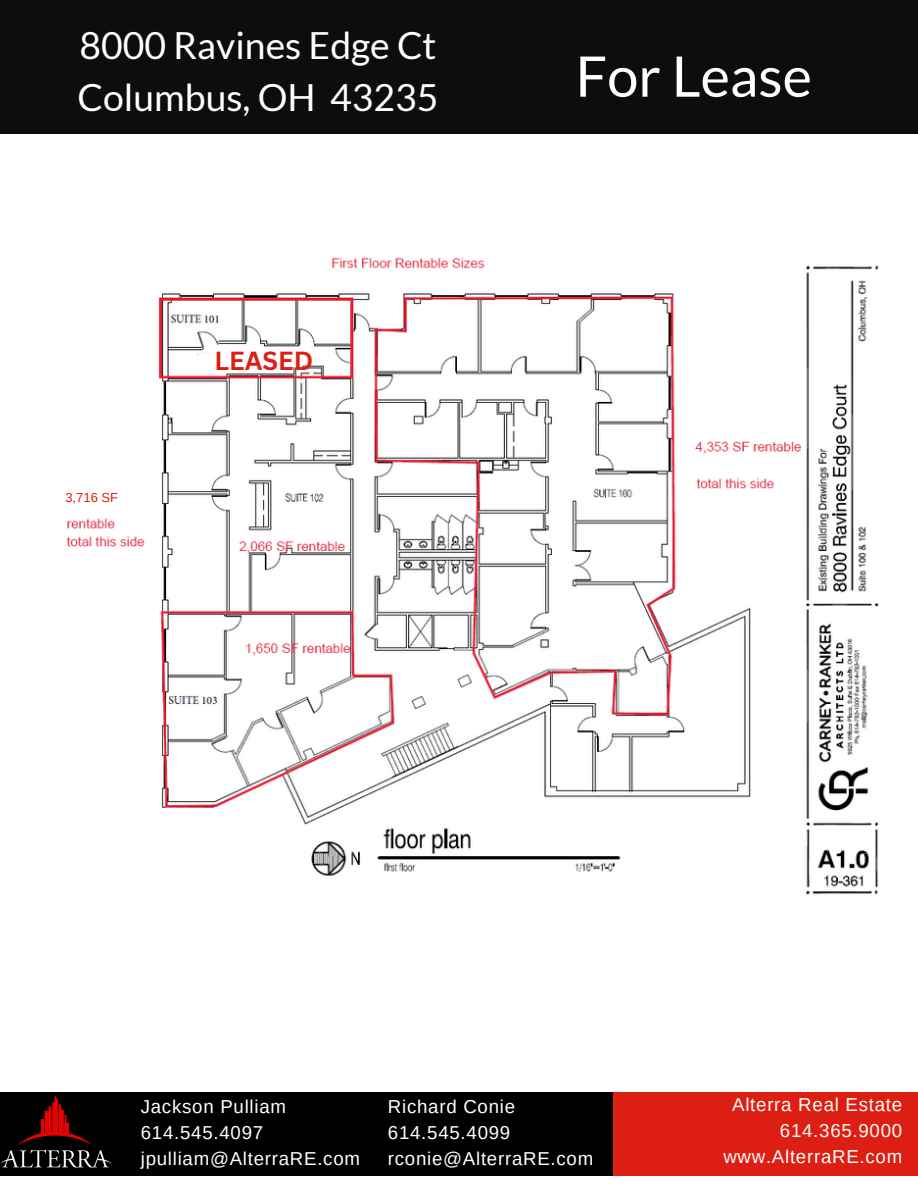
<style>
.page{position:relative;width:918px;height:1188px;background:#fff}
.page>*{position:absolute;margin:0;border:0;box-sizing:border-box;transform-origin:0 0}
.t1{font:55.95px "Lato";color:#fff}
.t2{font:37.35px/51.8px "Lato";color:#fff}
.t3{font:700 25.5px "Canva Sans";color:#dd1f13}
.t4{font:18.75px/25.8px "Arimo";letter-spacing:.04em;color:#fff}
.t5{font:13.05px "Arimo";color:#dd1f13}
</style>
<div class="page">
<div style="left:0;top:0;width:918px;height:133px;background:#0d0d0d"></div>
<div style="left:0;top:1092px;width:615px;height:83px;background:#000"></div>
<div style="left:614px;top:1092px;width:304px;height:83px;background:#dd1f13"></div>
<img style="left:66px;top:257px;width:813px;height:638px">
<div style="left:198px;top:354px;width:104px;height:13px;background:#fff"></div>
<svg style="left:66px;top:467px;width:68px;height:46px"></svg>
<img style="left:0;top:1096px;width:112px;height:71px">
<h3 class="t2" style="left:78px;top:19px;width:362px">8000 Ravines Edge Ct<br>Columbus, OH 43235</h3>
<p class="t5" style="left:65px;top:490px;width:54px">3,716 SF</p>
<p class="t3" style="left:214px;top:343px;width:100px">LEASED</p>
<p class="t1" style="left:576px;top:41px;width:238px">For Lease</p>
<p class="t4" style="left:141px;top:1094px;width:221px">Jackson Pulliam<br>614.545.4097 jpulliam@AlterraRE.com</p>
<p class="t4" style="left:388px;top:1094px;width:207px">Richard Conie<br>614.545.4099 rconie@AlterraRE.com</p>
<h1 class="t4" style="left:723px;top:1092px;width:180px;text-align:right">Alterra Real Estate<br>614.365.9000 www.AlterraRE.com</h1>
</div>
